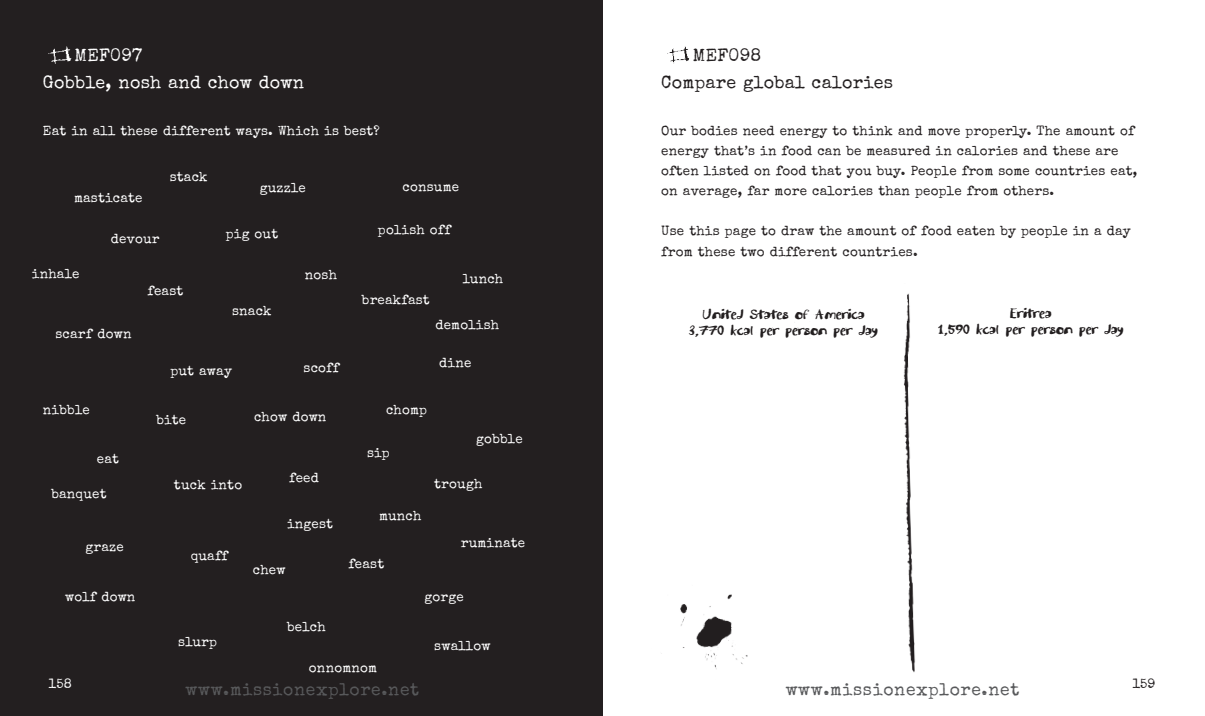
<style>
.page{position:relative;width:1205px;height:716px;background:#fff}
.page>*{position:absolute;margin:0;border:0;box-sizing:border-box;transform-origin:0 0}
.text_header{font:17.88px "Special Elite";letter-spacing:.015em;color:#fff}
.text_header-2{font:17.88px "Special Elite";letter-spacing:.015em;color:#231f20}
.header_mission_inden{font:17.88px "Special Elite";letter-spacing:.015em;color:#fff}
.header_mission_inden-2{font:17.88px "Special Elite";letter-spacing:.015em;color:#231f20}
.text_header-3{font:17.5px "Special Elite";letter-spacing:.04em;color:#58595b}
.text{font:13.38px "Special Elite";letter-spacing:.015em;color:#fff}
.text-2{font:13.38px/20.1px "Special Elite";letter-spacing:.015em;color:#231f20}
.labels{font:13.38px "inkymess";color:#231f20}
</style>
<div class="page">
<div style="left:0;top:0;width:602px;height:716px;background:#231f20"></div>
<img style="left:48px;top:46px;width:24px;height:18px">
<img style="left:667px;top:46px;width:23px;height:18px">
<img style="left:903px;top:293px;width:12px;height:380px">
<img style="left:661px;top:594px;width:87px;height:75px">
<p class="header_mission_inden" style="left:75px;top:44px;width:69px">MEF097</p>
<p class="text_header" style="left:43px;top:71px;width:263px">Gobble, nosh and chow down</p>
<p class="text" style="left:43px;top:122px;width:338px">Eat in all these different ways. Which is best?</p>
<p class="text" style="left:74px;top:189px;width:70px">masticate</p>
<p class="text" style="left:170px;top:169px;width:39px">stack</p>
<p class="text" style="left:260px;top:179px;width:48px">guzzle</p>
<p class="text" style="left:402px;top:178px;width:58px">consume</p>
<p class="text" style="left:32px;top:265px;width:49px">inhale</p>
<p class="text" style="left:111px;top:230px;width:50px">devour</p>
<p class="text" style="left:148px;top:282px;width:37px">feast</p>
<p class="text" style="left:55px;top:325px;width:78px">scarf down</p>
<p class="text" style="left:226px;top:225px;width:54px">pig out</p>
<p class="text" style="left:378px;top:221px;width:74px">polish off</p>
<p class="text" style="left:232px;top:302px;width:41px">snack</p>
<p class="text" style="left:305px;top:267px;width:34px">nosh</p>
<p class="text" style="left:362px;top:291px;width:69px">breakfast</p>
<p class="text" style="left:463px;top:270px;width:42px">lunch</p>
<p class="text" style="left:435px;top:316px;width:65px">demolish</p>
<p class="text" style="left:170px;top:362px;width:63px">put away</p>
<p class="text" style="left:303px;top:359px;width:37px">scoff</p>
<p class="text" style="left:439px;top:354px;width:34px">dine</p>
<p class="text" style="left:43px;top:401px;width:48px">nibble</p>
<p class="text" style="left:156px;top:412px;width:31px">bite</p>
<p class="text" style="left:254px;top:408px;width:74px">chow down</p>
<p class="text" style="left:386px;top:401px;width:43px">chomp</p>
<p class="text" style="left:97px;top:450px;width:24px">eat</p>
<p class="text" style="left:367px;top:444px;width:24px">sip</p>
<p class="text" style="left:476px;top:431px;width:48px">gobble</p>
<p class="text" style="left:51px;top:485px;width:57px">banquet</p>
<p class="text" style="left:174px;top:476px;width:70px">tuck into</p>
<p class="text" style="left:289px;top:469px;width:31px">feed</p>
<p class="text" style="left:434px;top:475px;width:50px">trough</p>
<p class="text" style="left:287px;top:515px;width:48px">ingest</p>
<p class="text" style="left:379px;top:507px;width:44px">munch</p>
<p class="text" style="left:85px;top:538px;width:40px">graze</p>
<p class="text" style="left:191px;top:547px;width:39px">quaff</p>
<p class="text" style="left:253px;top:561px;width:34px">chew</p>
<p class="text" style="left:348px;top:555px;width:37px">feast</p>
<p class="text" style="left:461px;top:534px;width:66px">ruminate</p>
<p class="text" style="left:65px;top:588px;width:72px">wolf down</p>
<p class="text" style="left:424px;top:588px;width:41px">gorge</p>
<p class="text" style="left:287px;top:618px;width:40px">belch</p>
<p class="text" style="left:178px;top:633px;width:40px">slurp</p>
<p class="text" style="left:434px;top:637px;width:58px">swallow</p>
<p class="text" style="left:309px;top:659px;width:70px">onnomnom</p>
<p class="header_mission_inden-2" style="left:693px;top:44px;width:70px">MEF098</p>
<p class="text_header-2" style="left:661px;top:71px;width:233px">Compare global calories</p>
<p class="text-2" style="left:661px;top:120px;width:478px">Our bodies need energy to think and move properly. The amount of energy that’s in food can be measured in calories and these are often listed on food that you buy. People from some countries eat, on average, far more calories than people from others.</p>
<p class="text-2" style="left:661px;top:221px;width:471px">Use this page to draw the amount of food eaten by people in a day from these two different countries.</p>
<p class="labels" style="left:702px;top:306px;width:164px">United States of America</p>
<p class="labels" style="left:689px;top:322px;width:191px">3,770 kcal per person per day</p>
<p class="labels" style="left:1009px;top:305px;width:43px">Eritrea</p>
<p class="labels" style="left:938px;top:322px;width:187px">1,590 kcal per person per day</p>
<p class="text" style="left:49px;top:675px;width:25px">158</p>
<p class="text_header-3" style="left:186px;top:678px;width:235px">www.missionexplore.net</p>
<p class="text_header-3" style="left:786px;top:678px;width:235px">www.missionexplore.net</p>
<p class="text-2" style="left:1132px;top:674px;width:25px">159</p>
</div>
